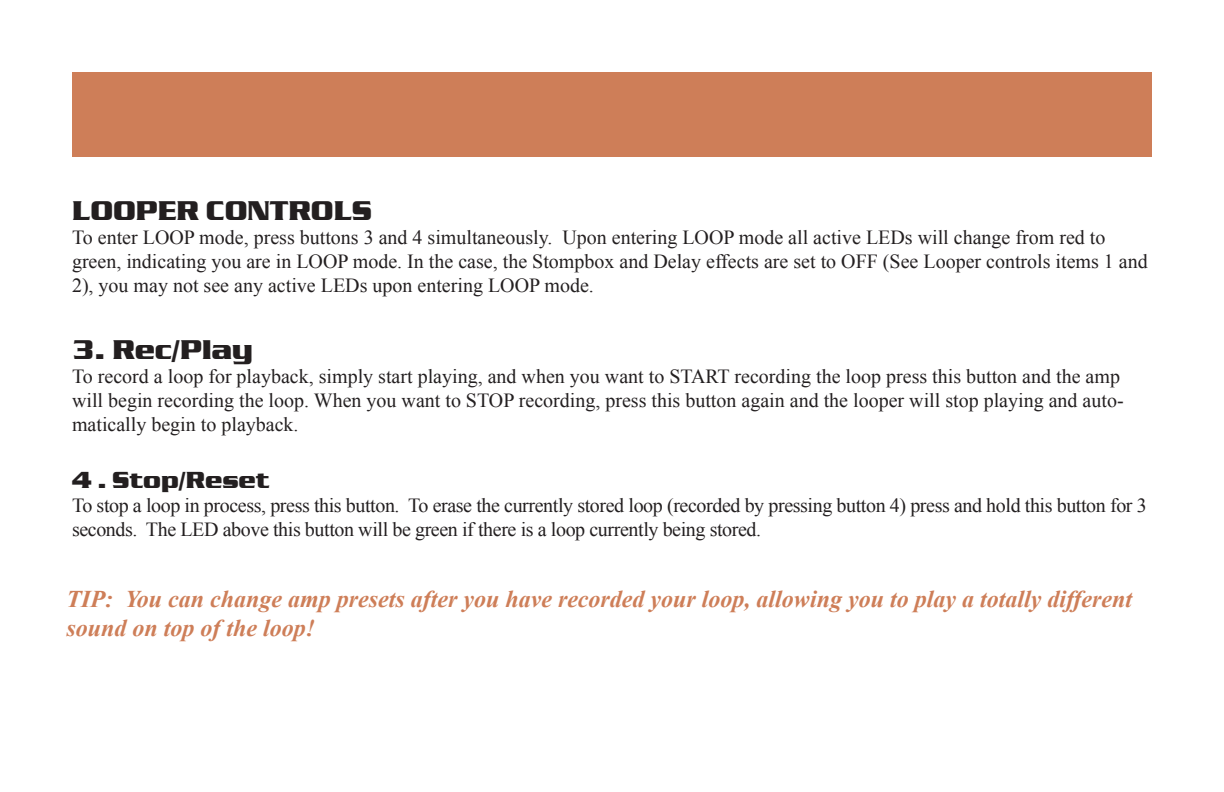
<style>
.page{position:relative;width:1224px;height:792px;background:#fff}
.page>*{position:absolute;margin:0;border:0;box-sizing:border-box;transform-origin:0 0}
.t1{font:700 28px "Serpentine D";color:#231f20}
.t2{font:italic 700 24px/28.8px "Times New Roman";color:#ce7e58}
.t3{font:700 24px "Serpentine D";color:#231f20}
.t4{font:20px/24px "Times New Roman";color:#231f20}
.t5{font:20px/24px "Times New Roman";letter-spacing:-.02em;color:#231f20}
</style>
<div class="page">
<div style="left:72px;top:72px;width:1080px;height:85px;background:#ce7e58"></div>
<p class="t1" style="left:72px;top:195px;width:301px">LOOPER CONTROLS</p>
<p class="t4" style="left:72px;top:225px;width:1077px">To enter LOOP mode, press buttons 3 and 4 simultaneously. Upon entering LOOP mode all active LEDs will change from red to green, indicating you are in LOOP mode. In the case, the Stompbox and Delay effects are set to OFF (See Looper controls items 1 and<br>2), you may not see any active LEDs upon entering LOOP mode.</p>
<p class="t1" style="left:72px;top:334px;width:182px">3. Rec/Play</p>
<p class="t4" style="left:72px;top:364px;width:1053px">To record a loop for playback, simply start playing, and when you want to START recording the loop press this button and the amp will begin recording the loop. When you want to STOP recording, press this button again and the looper will stop playing and auto&shy;matically begin to playback.</p>
<p class="t3" style="left:72px;top:467px;width:199px">4 . Stop/Reset</p>
<p class="t5" style="left:72px;top:493px;width:1076px">To stop a loop in process, press this button. To erase the currently stored loop (recorded by pressing button 4) press and hold this button for 3 seconds. The LED above this button will be green if there is a loop currently being stored.</p>
<p class="t2" style="left:66px;top:584px;width:1067px">TIP: You can change amp presets after you have recorded your loop, allowing you to play a totally different sound on top of the loop!</p>
</div>
